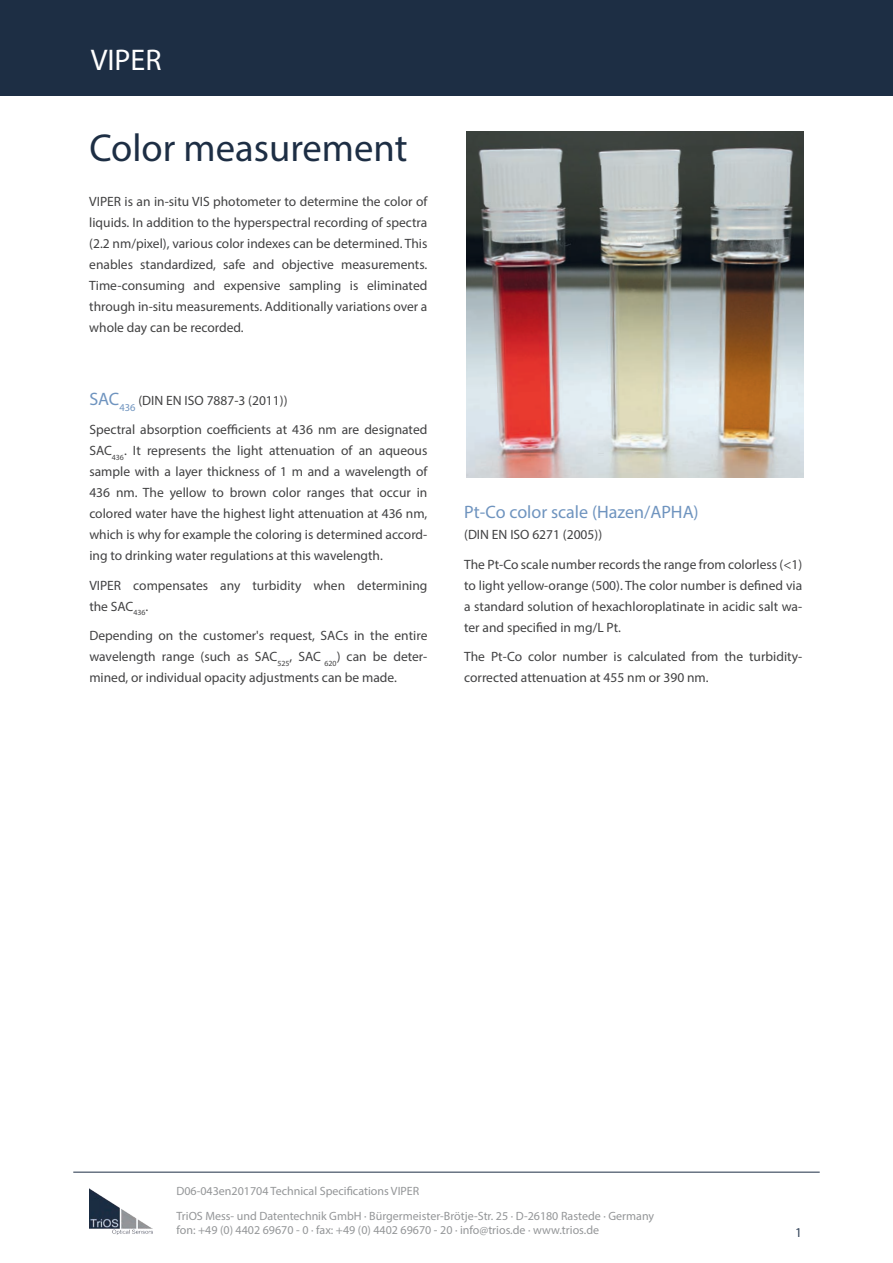
<style>
.page{position:relative;width:893px;height:1263px;background:#fff}
.page>*{position:absolute;margin:0;border:0;box-sizing:border-box;transform-origin:0 0}
.Fließtext{font:39px "Myriad Pro";color:#1d2e44}
.t1{font:30px "Myriad Pro";color:#fff}
.Fließtext-2{font:18px "Myriad Pro";color:#6f94bf}
.Fließtext-3{font:13.5px/21px "Myriad Pro";color:#414142;text-align:justify}
.Fließtext-4{font:13.5px "Myriad Pro";color:#304156}
.t2{font:12px/25.2px "Myriad Pro";color:#949698}
.s1{font-size:18px;color:#6f94bf}
</style>
<div class="page">
<div style="left:0;top:0;width:893px;height:96px;background:#1d2e44"></div>
<hr style="left:73px;top:1172px;width:747px;height:1px;background:#1d2e44">
<img style="left:89px;top:1188px;width:64px;height:47px">
<img style="left:466px;top:132px;width:338px;height:346px">
<h2 class="t1" style="left:91px;top:42px;width:72px">VIPER</h2>
<p class="Fließtext" style="left:89px;top:124px;width:320px">Color measurement</p>
<p class="Fließtext-3" style="left:89px;top:191px;width:340px">VIPER is an in-situ VIS photometer to determine the color of liquids. In addition to the hyperspectral recording of spectra (2.2 nm/pixel), various color indexes can be determined. This enables standardized, safe and objective measurements.<br>Time-consuming and expensive sampling is eliminated through in-situ measurements. Additionally variations over a whole day can be recorded.</p>
<p class="Fließtext-3" style="left:89px;top:390px;width:200px"><span class="s1">SAC</span><sub>436</sub> (DIN EN ISO 7887-3 (2011))</p>
<p class="Fließtext-3" style="left:89px;top:419px;width:340px">Spectral absorption coefficients at 436 nm are designated SAC<sub>436</sub>. It represents the light attenuation of an aqueous sample with a layer thickness of 1 m and a wavelength of 436 nm. The yellow to brown color ranges that occur in colored water have the highest light attenuation at 436 nm, which is why for example the coloring is determined accord&shy;ing to drinking water regulations at this wavelength.</p>
<p class="Fließtext-3" style="left:89px;top:575px;width:340px">VIPER compensates any turbidity when determining the SAC<sub>436</sub>.</p>
<p class="Fließtext-3" style="left:89px;top:625px;width:340px">Depending on the customer's request, SACs in the entire wavelength range (such as SAC<sub>525</sub>, SAC <sub>620</sub>) can be deter&shy;mined, or individual opacity adjustments can be made.</p>
<p class="Fließtext-2" style="left:464px;top:501px;width:236px">Pt-Co color scale (Hazen/APHA)</p>
<p class="Fließtext-3" style="left:464px;top:524px;width:139px">(DIN EN ISO 6271 (2005))</p>
<p class="Fließtext-3" style="left:464px;top:554px;width:340px">The Pt-Co scale number records the range from colorless (&lt;1) to light yellow-orange (500). The color number is defined via a standard solution of hexachloroplatinate in acidic salt wa&shy;ter and specified in mg/L Pt.</p>
<p class="Fließtext-3" style="left:464px;top:646px;width:340px">The Pt-Co color number is calculated from the turbidity&shy;corrected attenuation at 455 nm or 390 nm.</p>
<p class="t2" style="left:176px;top:1178px;width:479px">D06-043en201704 Technical Specifications VIPER<br>TriOS Mess- und Datentechnik GmbH · Bürgermeister-Brötje-Str. 25 · D-26180 Rastede · Germany</p>
<p class="t2" style="left:176px;top:1217px;width:424px">fon: +49 (0) 4402 69670 - 0 · fax: +49 (0) 4402 69670 - 20 · info@trios.de · www.trios.de</p>
<p class="Fließtext-4" style="left:795px;top:1224px;width:8px">1</p>
</div>
